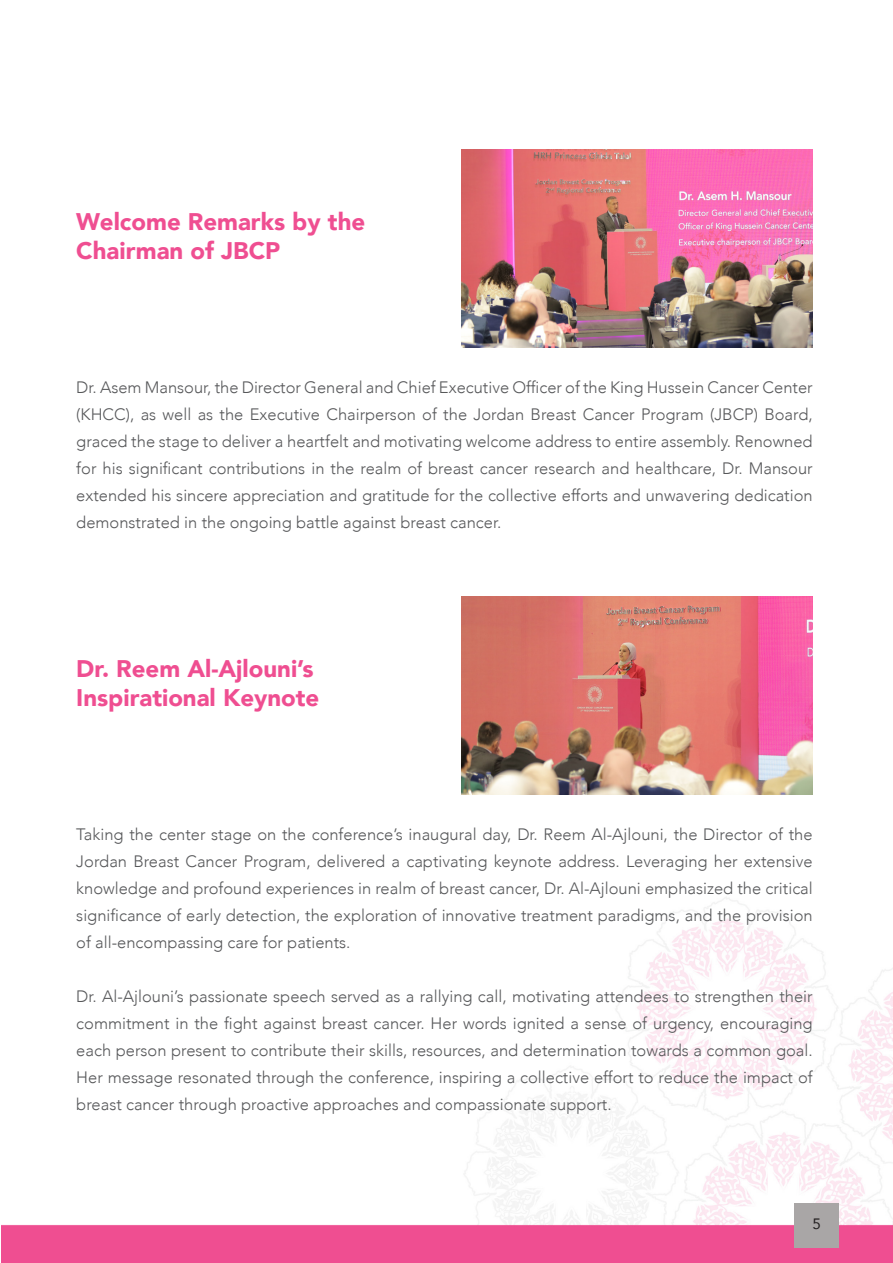
<style>
.page{position:relative;width:893px;height:1263px;background:#fff}
.page>*{position:absolute;margin:0;border:0;box-sizing:border-box;transform-origin:0 0}
.t1{font:900 24px/28.8px "Avenir";color:#ef4e91}
.t2{font:300 16.5px/27px "Avenir";color:#57585a;text-align:justify}
.t3{font:15px "Avenir";color:#231f20}
</style>
<div class="page">
<img style="left:1px;top:149px;width:892px;height:1114px">
<div style="left:794px;top:1203px;width:45px;height:44px;background:#a9a6a6"></div>
<img style="left:461px;top:150px;width:352px;height:197px">
<img style="left:461px;top:597px;width:352px;height:198px">
<p class="t1" style="left:76px;top:207px;width:290px">Welcome Remarks by the<br>Chairman of JBCP</p>
<p class="t2" style="left:76px;top:374px;width:738px">Dr. Asem Mansour, the Director General and Chief Executive Officer of the King Hussein Cancer Center (KHCC), as well as the Executive Chairperson of the Jordan Breast Cancer Program (JBCP) Board, graced the stage to deliver a heartfelt and motivating welcome address to entire assembly. Renowned for his significant contributions in the realm of breast cancer research and healthcare, Dr. Mansour extended his sincere appreciation and gratitude for the collective efforts and unwavering dedication demonstrated in the ongoing battle against breast cancer.</p>
<p class="t1" style="left:76px;top:654px;width:245px">Dr. Reem Al-Ajlouni’s<br>Inspirational Keynote</p>
<p class="t2" style="left:76px;top:821px;width:738px">Taking the center stage on the conference’s inaugural day, Dr. Reem Al-Ajlouni, the Director of the Jordan Breast Cancer Program, delivered a captivating keynote address. Leveraging her extensive knowledge and profound experiences in realm of breast cancer, Dr. Al-Ajlouni emphasized the critical significance of early detection, the exploration of innovative treatment paradigms, and the provision of all-encompassing care for patients.</p>
<p class="t2" style="left:76px;top:983px;width:738px">Dr. Al-Ajlouni’s passionate speech served as a rallying call, motivating attendees to strengthen their commitment in the fight against breast cancer. Her words ignited a sense of urgency, encouraging each person present to contribute their skills, resources, and determination towards a common goal.<br>Her message resonated through the conference, inspiring a collective effort to reduce the impact of breast cancer through proactive approaches and compassionate support.</p>
<p class="t3" style="left:812px;top:1212px;width:10px">5</p>
</div>
